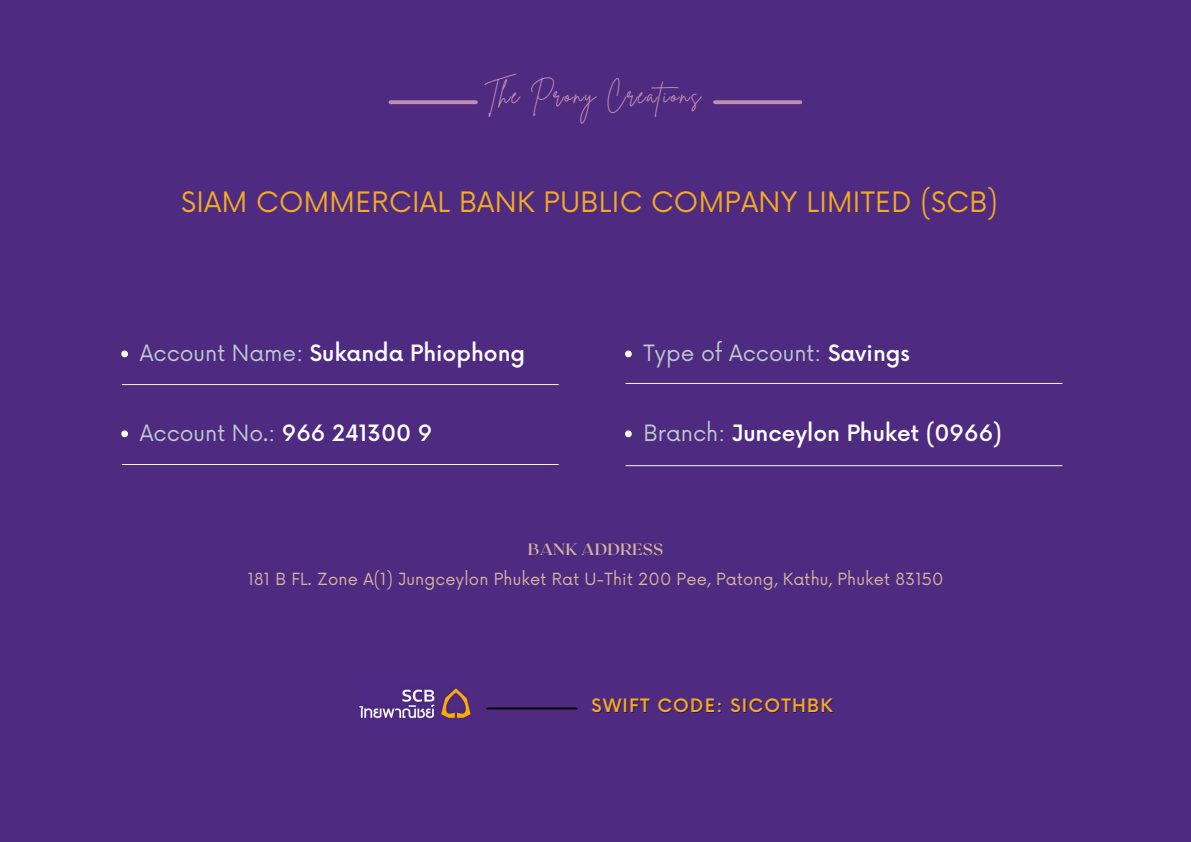
<style>
.page{position:relative;width:1191px;height:842px;background:#fff}
.page>*{position:absolute;margin:0;border:0;box-sizing:border-box;transform-origin:0 0}
.t1{font:27.4px "Now";letter-spacing:.01em;color:#f3ab22}
.t2{font:24.3px "Brittany Signature";letter-spacing:.075em;color:#c18fae}
.t3{font:500 21.9px "Now";color:#fff}
.t4{font:21.9px "Now";color:#bbcbcd}
.t5{font:500 18px "Now";letter-spacing:.07em;color:#f3ab22}
.t6{font:16.3px "Now";letter-spacing:.01em;color:#d2b69e}
.t7{font:600 16.3px "Roxborough CF";letter-spacing:.01em;color:#d2b69e}
.s1{font-weight:400;color:#bbcbcd}
.s2{font-weight:500;color:#fff}
</style>
<div class="page">
<div style="left:0;top:0;width:1191px;height:841px;background:#4e2a81"></div>
<hr style="left:122px;top:384px;width:436px;height:1px;background:#fff">
<hr style="left:122px;top:464px;width:436px;height:1px;background:#fff">
<hr style="left:626px;top:383px;width:436px;height:1px;background:#fff">
<hr style="left:487px;top:707px;width:89px;height:2px;background:#000">
<img style="left:359px;top:688px;width:112px;height:30px">
<svg style="left:121px;top:350px;width:7px;height:7px"></svg>
<svg style="left:121px;top:430px;width:7px;height:7px"></svg>
<svg style="left:625px;top:350px;width:7px;height:7px"></svg>
<svg style="left:625px;top:430px;width:7px;height:7px"></svg>
<hr style="left:626px;top:465px;width:436px;height:1px;background:#fff">
<svg style="left:390px;top:100px;width:86px;height:4px"></svg>
<svg style="left:715px;top:100px;width:85px;height:4px"></svg>
<h2 class="t2" style="left:485px;top:79px;width:218px">The Prony Creations</h2>
<h1 class="t1" style="left:181px;top:186px;width:818px">SIAM COMMERCIAL BANK PUBLIC COMPANY LIMITED (SCB)</h1>
<h3 class="t3" style="left:140px;top:341px;width:387px"><span class="s1">Account Name:</span> Sukanda Phiophong</h3>
<h3 class="t4" style="left:140px;top:421px;width:294px">Account No.: <span class="s2">966 241300 9</span></h3>
<h3 class="t4" style="left:644px;top:341px;width:268px">Type of Account: <span class="s2">Savings</span></h3>
<h3 class="t3" style="left:644px;top:421px;width:360px"><span class="s1">Branch:</span> Junceylon Phuket (0966)</h3>
<p class="t7" style="left:528px;top:538px;width:137px">BANK ADDRESS</p>
<p class="t6" style="left:248px;top:570px;width:697px">181 B FL. Zone A(1) Jungceylon Phuket Rat U-Thit 200 Pee, Patong, Kathu, Phuket 83150</p>
<p class="t5" style="left:592px;top:695px;width:243px">SWIFT CODE: SICOTHBK</p>
</div>
